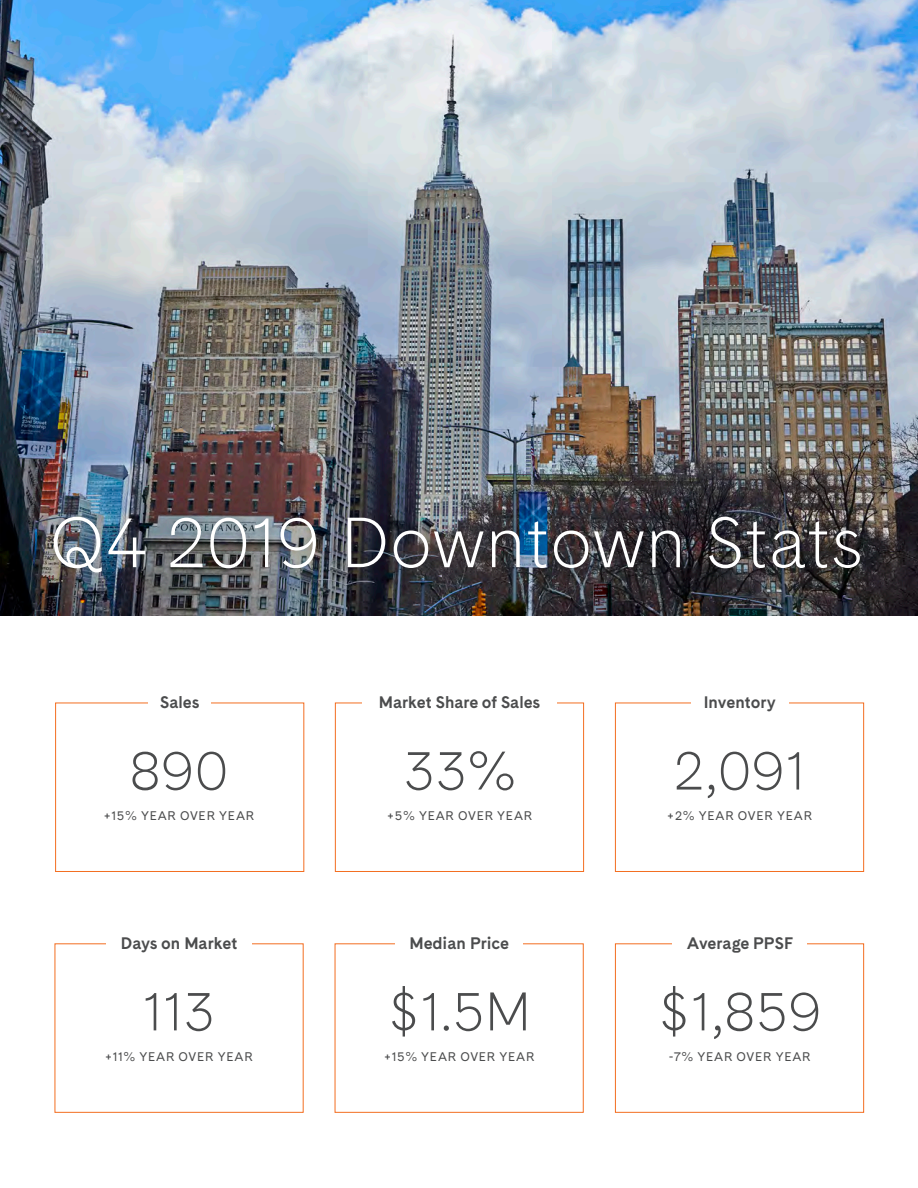
<style>
.page{position:relative;width:918px;height:1188px;background:#fff}
.page>*{position:absolute;margin:0;border:0;box-sizing:border-box;transform-origin:0 0}
.t1{font:300 70.5px "Cadiz";color:#fff}
.t2{font:300 54px "Cadiz";color:#4b4c4d}
.t3{font:700 16.65px "Cadiz";color:#4b4c4d}
.t4{font:12.45px "Cadiz";letter-spacing:.06em;color:#4b4c4d}
</style>
<div class="page">
<img style="left:1px;top:0;width:917px;height:616px">
<img style="left:1px;top:114px;width:917px;height:501px">
<div style="left:46px;top:509px;width:821px;height:71px;background:#231f20;opacity:.3"></div>
<div style="left:55px;top:703px;width:249px;height:169px;border:1px solid #f36e21"></div>
<div style="left:149px;top:685px;width:62px;height:34px;background:#fff"></div>
<div style="left:335px;top:703px;width:249px;height:169px;border:1px solid #f36e21"></div>
<div style="left:362px;top:685px;width:195px;height:34px;background:#fff"></div>
<div style="left:615px;top:703px;width:249px;height:169px;border:1px solid #f36e21"></div>
<div style="left:691px;top:685px;width:97px;height:34px;background:#fff"></div>
<div style="left:55px;top:943px;width:249px;height:170px;border:1px solid #f36e21"></div>
<div style="left:106px;top:926px;width:146px;height:34px;background:#fff"></div>
<div style="left:335px;top:943px;width:249px;height:170px;border:1px solid #f36e21"></div>
<div style="left:395px;top:926px;width:128px;height:34px;background:#fff"></div>
<div style="left:615px;top:943px;width:249px;height:170px;border:1px solid #f36e21"></div>
<div style="left:672px;top:926px;width:135px;height:34px;background:#fff"></div>
<p class="t1" style="left:50px;top:499px;width:815px">Q4 2019 Downtown Stats</p>
<p class="t3" style="left:160px;top:692px;width:41px">Sales</p>
<p class="t2" style="left:129px;top:738px;width:101px">890</p>
<p class="t4" style="left:104px;top:808px;width:152px">+15% YEAR OVER YEAR</p>
<p class="t3" style="left:121px;top:933px;width:118px">Days on Market</p>
<p class="t2" style="left:142px;top:978px;width:74px">113</p>
<p class="t4" style="left:105px;top:1049px;width:150px">+11% YEAR OVER YEAR</p>
<p class="t3" style="left:379px;top:692px;width:163px">Market Share of Sales</p>
<p class="t2" style="left:403px;top:738px;width:114px">33%</p>
<p class="t4" style="left:387px;top:808px;width:147px">+5% YEAR OVER YEAR</p>
<p class="t3" style="left:409px;top:933px;width:101px">Median Price</p>
<p class="t2" style="left:387px;top:978px;width:145px">$1.5M</p>
<p class="t4" style="left:384px;top:1049px;width:152px">+15% YEAR OVER YEAR</p>
<p class="t3" style="left:704px;top:692px;width:74px">Inventory</p>
<p class="t2" style="left:673px;top:738px;width:134px">2,091</p>
<p class="t4" style="left:667px;top:808px;width:147px">+2% YEAR OVER YEAR</p>
<p class="t3" style="left:687px;top:933px;width:108px">Average PPSF</p>
<p class="t2" style="left:658px;top:978px;width:166px">$1,859</p>
<p class="t4" style="left:669px;top:1049px;width:144px">-7% YEAR OVER YEAR</p>
</div>
